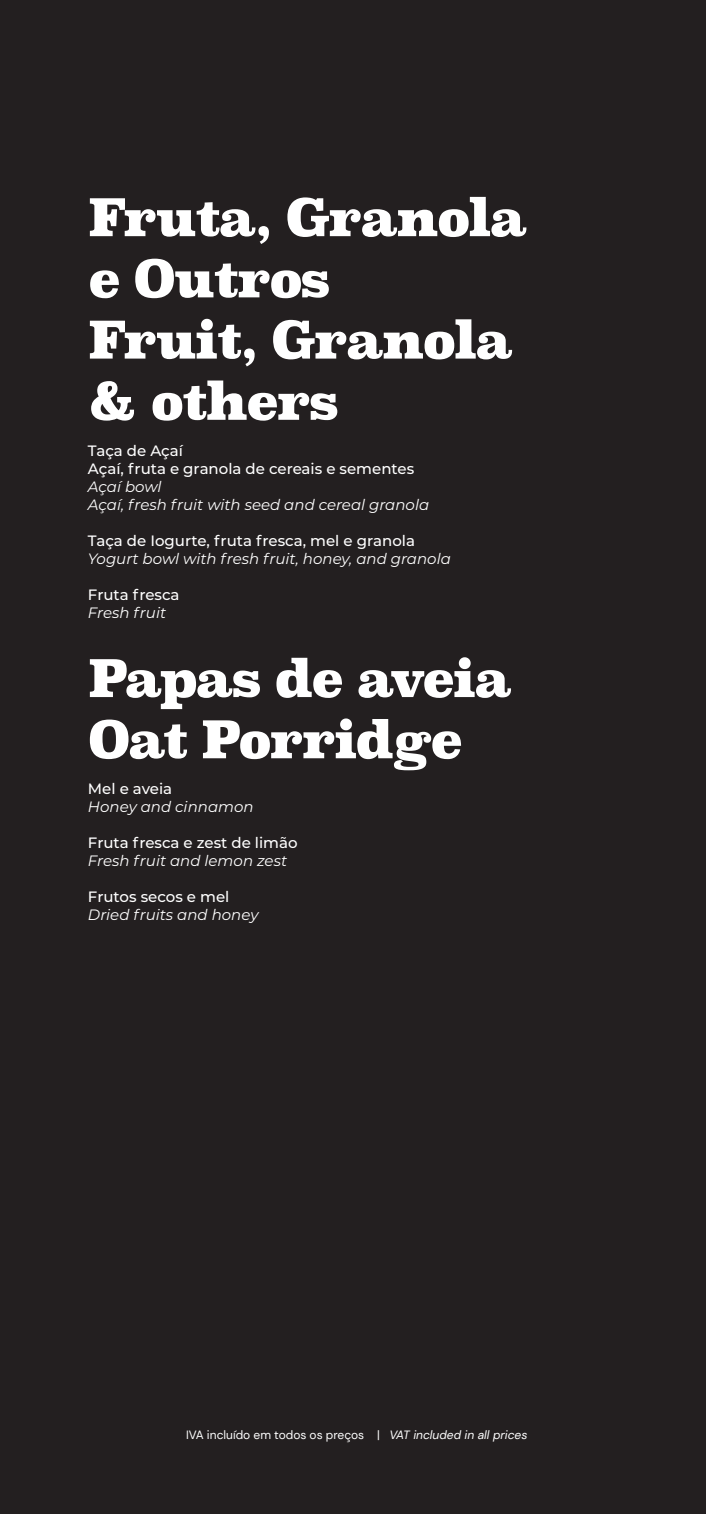
<style>
.page{position:relative;width:706px;height:1514px;background:#231f20}
.page>*{position:absolute;margin:0;border:0;box-sizing:border-box;transform-origin:0 0}
.t1{font:900 51px/61.2px "Superclarendon";letter-spacing:-.05em;color:#fff}
.t2{font:italic 15px/18px "Montserrat";color:#fff}
.t3{font:500 15px/18px "Montserrat";color:#fff}
.t4{font:12px "DM Sans";color:#fff}
.s1{font-style:italic}
</style>
<div class="page">
<h1 class="t1" style="left:88px;top:191px;width:441px">Fruta, Granola e Outros<br>Fruit, Granola &amp; others</h1>
<p class="t3" style="left:88px;top:441px;width:328px">Taça de Açaí<br>Açaí, fruta e granola de cereais e sementes</p>
<p class="t2" style="left:88px;top:477px;width:343px">Açaí bowl<br>Açaí, fresh fruit with seed and cereal granola</p>
<p class="t3" style="left:88px;top:531px;width:328px">Taça de Iogurte, fruta fresca, mel e granola</p>
<p class="t2" style="left:88px;top:549px;width:364px">Yogurt bowl with fresh fruit, honey, and granola</p>
<p class="t3" style="left:88px;top:585px;width:93px">Fruta fresca</p>
<p class="t2" style="left:88px;top:603px;width:80px">Fresh fruit</p>
<h1 class="t1" style="left:88px;top:651px;width:426px">Papas de aveia<br>Oat Porridge</h1>
<p class="t3" style="left:88px;top:779px;width:86px">Mel e aveia</p>
<p class="t2" style="left:88px;top:797px;width:167px">Honey and cinnamon</p>
<p class="t3" style="left:88px;top:833px;width:211px">Fruta fresca e zest de limão</p>
<p class="t2" style="left:88px;top:851px;width:201px">Fresh fruit and lemon zest</p>
<p class="t3" style="left:88px;top:887px;width:143px">Frutos secos e mel</p>
<p class="t2" style="left:88px;top:905px;width:172px">Dried fruits and honey</p>
<p class="t4" style="left:186px;top:1427px;width:343px">IVA incluído em todos os preços | <span class="s1">VAT included in all prices</span></p>
</div>
